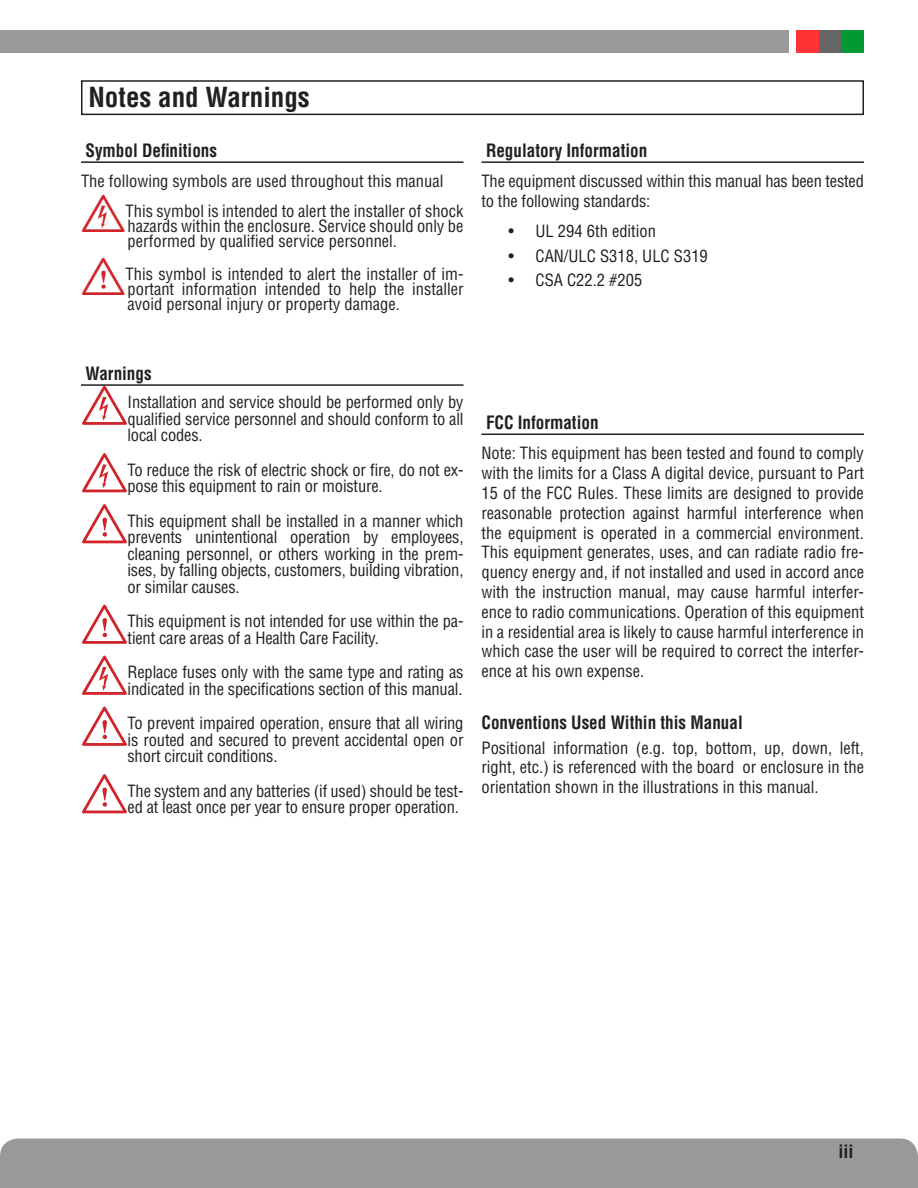
<style>
.page{position:relative;width:918px;height:1188px;background:#fff}
.page>*{position:absolute;margin:0;border:0;box-sizing:border-box;transform-origin:0 0}
.Warning_in_Callouts{font:52.8px "tables";color:#d1232a}
.Warning_in_Callouts-2{font:49.95px "tables";color:#d1232a}
.Section_Heading{font:700 condensed 27px "Helvetica LT Std";color:#231f20}
.SubHeading_1{font:700 condensed 18px "Helvetica LT Std";color:#231f20;scale:.95 1}
.Body_Text{font:700 condensed 18px "Helvetica LT Std";color:#231f20;scale:.95 1}
.Body_Text-2{font:700 condensed 18px "Helvetica LT Std";color:#231f20}
.Warning_in_Callouts-3{font:condensed 16.5px/16.5px "Helvetica LT Std";letter-spacing:-.01em;color:#231f20;text-align:justify}
.Body_Text-3{font:condensed 16.5px/19.8px "Helvetica LT Std";color:#231f20;text-align:justify}
</style>
<div class="page">
<div style="left:1px;top:1138px;width:917px;height:50px;background:#999"></div>
<svg style="left:0;top:1150px;width:1px;height:38px"></svg>
<div style="left:796px;top:30px;width:23px;height:22px;background:#f33"></div>
<div style="left:819px;top:30px;width:22px;height:22px;background:#666"></div>
<div style="left:841px;top:30px;width:23px;height:22px;background:#093"></div>
<div style="left:0;top:30px;width:789px;height:23px;background:#999"></div>
<div style="left:81px;top:80px;width:783px;height:35px;border:2px solid #231f20"></div>
<hr style="left:81px;top:161px;width:383px;height:2px;background:#231f20">
<hr style="left:81px;top:384px;width:383px;height:2px;background:#231f20">
<hr style="left:482px;top:161px;width:382px;height:2px;background:#231f20">
<hr style="left:482px;top:434px;width:382px;height:1px;background:#231f20">
<p class="Section_Heading" style="left:88px;top:81px;width:223px">Notes and Warnings</p>
<p class="SubHeading_1" style="left:86px;top:139px;width:140px">Symbol Definitions</p>
<p class="Body_Text-3" style="left:81px;top:171px;width:364px">The following symbols are used throughout this manual</p>
<p class="Warning_in_Callouts-2" style="left:81px;top:187px;width:46px">h</p>
<p class="Warning_in_Callouts-3" style="left:126px;top:204px;width:339px;line-height:15px">This symbol is intended to alert the installer of shock hazards within the enclosure. Service should only be performed by qualified service personnel.</p>
<p class="Warning_in_Callouts-2" style="left:81px;top:250px;width:46px">i</p>
<p class="Warning_in_Callouts-3" style="left:126px;top:267px;width:340px;line-height:15px">This symbol is intended to alert the installer of im&shy;portant information intended to help the installer avoid personal injury or property damage.</p>
<p class="SubHeading_1" style="left:486px;top:139px;width:171px">Regulatory Information</p>
<p class="Body_Text-3" style="left:482px;top:171px;width:384px">The equipment discussed within this manual has been tested to the following standards:</p>
<p class="Body_Text-3" style="left:508px;top:221px;width:149px">• UL 294 6th edition</p>
<p class="Body_Text-3" style="left:508px;top:246px;width:201px">• CAN/ULC S318, ULC S319</p>
<p class="Body_Text-3" style="left:508px;top:270px;width:135px">• CSA C22.2 #205</p>
<p class="SubHeading_1" style="left:86px;top:362px;width:71px">Warnings</p>
<p class="Warning_in_Callouts" style="left:81px;top:377px;width:48px">h</p>
<p class="Warning_in_Callouts-3" style="left:128px;top:394px;width:338px">Installation and service should be performed only by qualified service personnel and should conform to all local codes.</p>
<p class="Warning_in_Callouts" style="left:81px;top:445px;width:48px">h</p>
<p class="Warning_in_Callouts-3" style="left:128px;top:461px;width:337px">To reduce the risk of electric shock or fire, do not ex&shy;pose this equipment to rain or moisture.</p>
<p class="Warning_in_Callouts" style="left:81px;top:496px;width:48px">i</p>
<p class="Warning_in_Callouts-3" style="left:128px;top:512px;width:338px">This equipment shall be installed in a manner which prevents unintentional operation by employees, cleaning personnel, or others working in the prem&shy;ises, by falling objects, customers, building vibration, or similar causes.</p>
<p class="Warning_in_Callouts" style="left:81px;top:596px;width:48px">i</p>
<p class="Warning_in_Callouts-3" style="left:128px;top:613px;width:337px">This equipment is not intended for use within the pa&shy;tient care areas of a Health Care Facility.</p>
<p class="Warning_in_Callouts" style="left:81px;top:647px;width:48px">h</p>
<p class="Warning_in_Callouts-3" style="left:128px;top:664px;width:337px">Replace fuses only with the same type and rating as indicated in the specifications section of this manual.</p>
<p class="Warning_in_Callouts" style="left:81px;top:698px;width:48px">i</p>
<p class="Warning_in_Callouts-3" style="left:128px;top:715px;width:338px">To prevent impaired operation, ensure that all wiring is routed and secured to prevent accidental open or short circuit conditions.</p>
<p class="Warning_in_Callouts" style="left:81px;top:766px;width:48px">i</p>
<p class="Warning_in_Callouts-3" style="left:128px;top:782px;width:337px">The system and any batteries (if used) should be test&shy;ed at least once per year to ensure proper operation.</p>
<p class="SubHeading_1" style="left:486px;top:411px;width:120px">FCC Information</p>
<p class="Body_Text-3" style="left:482px;top:443px;width:384px">Note: This equipment has been tested and found to comply with the limits for a Class A digital device, pursuant to Part 15 of the FCC Rules. These limits are designed to provide reasonable protection against harmful interference when the equipment is operated in a commercial environment.<br>This equipment generates, uses, and can radiate radio fre&shy;quency energy and, if not installed and used in accord ance with the instruction manual, may cause harmful interfer&shy;ence to radio communications. Operation of this equipment in a residential area is likely to cause harmful interference in which case the user will be required to correct the interfer&shy;ence at his own expense.</p>
<p class="Body_Text" style="left:482px;top:711px;width:277px">Conventions Used Within this Manual</p>
<p class="Body_Text-3" style="left:482px;top:738px;width:384px">Positional information (e.g. top, bottom, up, down, left, right, etc.) is referenced with the board or enclosure in the orientation shown in the illustrations in this manual.</p>
<p class="Body_Text-2" style="left:838px;top:1140px;width:17px">iii</p>
</div>
